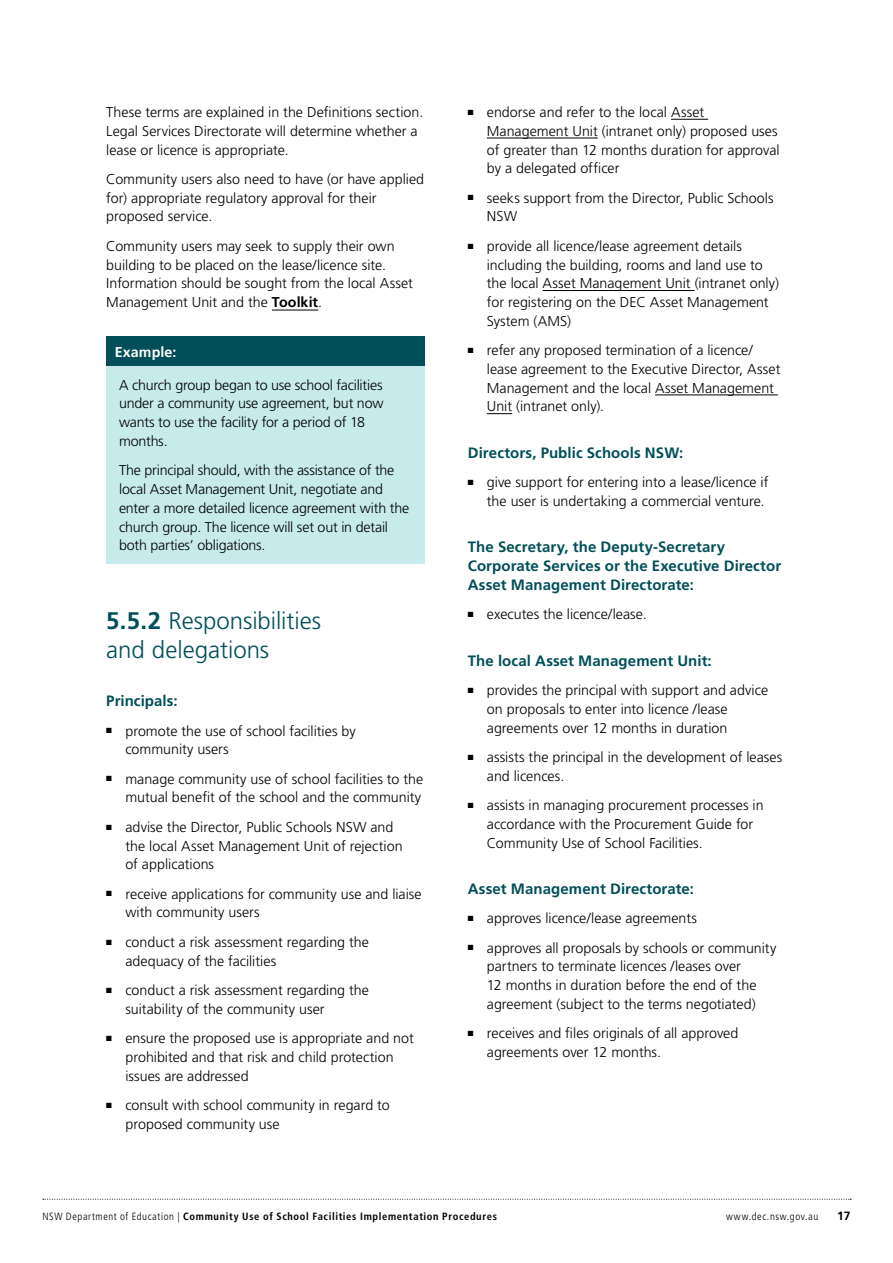
<style>
.page{position:relative;width:893px;height:1263px;background:#fff}
.page>*{position:absolute;margin:0;border:0;box-sizing:border-box;transform-origin:0 0}
.New_Body_Copy_Headin{font:300 24px/28.5px "Frutiger LT Std";color:#004f58}
.Body_copy_sub_headin{font:700 15px/18.8px "Frutiger LT Std";letter-spacing:.005em;color:#004f58}
.Body_copy{font:300 14.25px/18.8px "Frutiger LT Std";color:#000}
.t1{font:700 14.25px "Frutiger LT Std";letter-spacing:.01em;color:#fff}
.t2{font:700 12px "Frutiger LT Std";color:#000}
.t3{font:700 condensed 10.5px "Frutiger LT Std";letter-spacing:.06em;color:#000}
.t4{font:300 condensed 10.5px "Frutiger LT Std";letter-spacing:.06em;color:#000}
.s1{font-weight:700}
.s2{font-weight:300}
</style>
<div class="page">
<svg style="left:43px;top:1199px;width:808px;height:1px"></svg>
<hr style="left:272px;top:310px;width:46px;height:1px;background:#000">
<div style="left:106px;top:336px;width:319px;height:30px;background:#004f58"></div>
<div style="left:106px;top:366px;width:319px;height:198px;background:#c7eaea"></div>
<hr style="left:671px;top:119px;width:37px;height:1px;background:#000">
<hr style="left:487px;top:138px;width:111px;height:1px;background:#000">
<hr style="left:543px;top:290px;width:152px;height:1px;background:#000">
<hr style="left:655px;top:395px;width:123px;height:1px;background:#000">
<svg style="left:487px;top:413px;width:25px;height:1px"></svg>
<p class="Body_copy" style="left:106px;top:103px;width:318px">These terms are explained in the Definitions section.<br>Legal Services Directorate will determine whether a lease or licence is appropriate.</p>
<p class="Body_copy" style="left:106px;top:170px;width:319px">Community users also need to have (or have applied for) appropriate regulatory approval for their proposed service.</p>
<p class="Body_copy" style="left:106px;top:237px;width:308px">Community users may seek to supply their own building to be placed on the lease/licence site.<br>Information should be sought from the local Asset Management Unit and the <span class="s1">Toolkit</span>.</p>
<p class="t1" style="left:115px;top:343px;width:63px">Example:</p>
<p class="Body_copy" style="left:119px;top:375px;width:266px">A church group began to use school facilities under a community use agreement, but now wants to use the facility for a period of 18 months.</p>
<p class="Body_copy" style="left:119px;top:461px;width:292px">The principal should, with the assistance of the local Asset Management Unit, negotiate and enter a more detailed licence agreement with the church group. The licence will set out in detail both parties’ obligations.</p>
<h3 class="New_Body_Copy_Headin" style="left:106px;top:607px;width:216px"><span class="s1">5.5.2</span> Responsibilities and delegations</h3>
<p class="Body_copy_sub_headin" style="left:106px;top:692px;width:73px">Principals:</p>
<p class="Body_copy" style="left:125px;top:721px;width:232px;text-indent:-19px">■ promote the use of school facilities by community users</p>
<p class="Body_copy" style="left:106px;top:769px;width:318px;text-align:right">■ manage community use of school facilities to the mutual benefit of the school and the community</p>
<p class="Body_copy" style="left:125px;top:818px;width:279px;text-indent:-19px">■ advise the Director, Public Schools NSW and the local Asset Management Unit of rejection of applications</p>
<p class="Body_copy" style="left:125px;top:884px;width:298px;text-indent:-19px">■ receive applications for community use and liaise with community users</p>
<p class="Body_copy" style="left:125px;top:933px;width:245px;text-indent:-19px">■ conduct a risk assessment regarding the adequacy of the facilities</p>
<p class="Body_copy" style="left:125px;top:981px;width:245px;text-indent:-19px">■ conduct a risk assessment regarding the suitability of the community user</p>
<p class="Body_copy" style="left:125px;top:1029px;width:290px;text-indent:-19px">■ ensure the proposed use is appropriate and not prohibited and that risk and child protection issues are addressed</p>
<p class="Body_copy" style="left:125px;top:1096px;width:266px;text-indent:-19px">■ consult with school community in regard to proposed community use</p>
<p class="Body_copy" style="left:487px;top:103px;width:294px;text-indent:-19px">■ endorse and refer to the local Asset Management Unit (intranet only) proposed uses of greater than 12 months duration for approval by a delegated officer</p>
<p class="Body_copy" style="left:487px;top:189px;width:288px;text-indent:-19px">■ seeks support from the Director, Public Schools<br>NSW</p>
<p class="Body_copy" style="left:487px;top:237px;width:294px;text-indent:-19px">■ provide all licence/lease agreement details including the building, rooms and land use to the local Asset Management Unit (intranet only) for registering on the DEC Asset Management System (AMS)</p>
<p class="Body_copy" style="left:487px;top:341px;width:295px;text-indent:-19px">■ refer any proposed termination of a licence/ lease agreement to the Executive Director, Asset Management and the local Asset Management Unit (intranet only).</p>
<p class="Body_copy_sub_headin" style="left:468px;top:443px;width:217px">Directors, Public Schools NSW:</p>
<p class="Body_copy" style="left:468px;top:473px;width:302px;text-align:right">■ give support for entering into a lease/licence if the user is undertaking a commercial venture.</p>
<p class="Body_copy_sub_headin" style="left:468px;top:538px;width:315px">The Secretary, the Deputy-Secretary<br>Corporate Services or the Executive Director<br>Asset Management Directorate:</p>
<p class="Body_copy" style="left:468px;top:605px;width:180px">■ executes the licence/lease.</p>
<p class="Body_copy_sub_headin" style="left:468px;top:651px;width:245px">The local Asset Management Unit:</p>
<p class="Body_copy" style="left:487px;top:681px;width:283px;text-indent:-19px">■ provides the principal with support and advice on proposals to enter into licence /lease agreements over 12 months in duration</p>
<p class="Body_copy" style="left:487px;top:748px;width:297px;text-indent:-19px">■ assists the principal in the development of leases and licences.</p>
<p class="Body_copy" style="left:487px;top:796px;width:278px;text-indent:-19px">■ assists in managing procurement processes in accordance with the Procurement Guide for<br>Community Use of School Facilities.</p>
<p class="Body_copy_sub_headin" style="left:468px;top:879px;width:228px">Asset Management Directorate:</p>
<p class="Body_copy" style="left:468px;top:909px;width:231px">■ approves licence/lease agreements</p>
<p class="Body_copy" style="left:487px;top:939px;width:291px;text-indent:-19px">■ approves all proposals by schools or community partners to terminate licences /leases over<br>12 months in duration before the end of the agreement (subject to the terms negotiated)</p>
<p class="Body_copy" style="left:487px;top:1024px;width:253px;text-indent:-19px">■ receives and files originals of all approved agreements over 12 months.</p>
<p class="t3" style="left:43px;top:1210px;width:456px"><span class="s2">NSW Department of Education |</span> Community Use of School Facilities Implementation Procedures</p>
<p class="t4" style="left:726px;top:1211px;width:94px">www.dec.nsw.gov.au</p>
<p class="t2" style="left:837px;top:1209px;width:15px">17</p>
</div>
